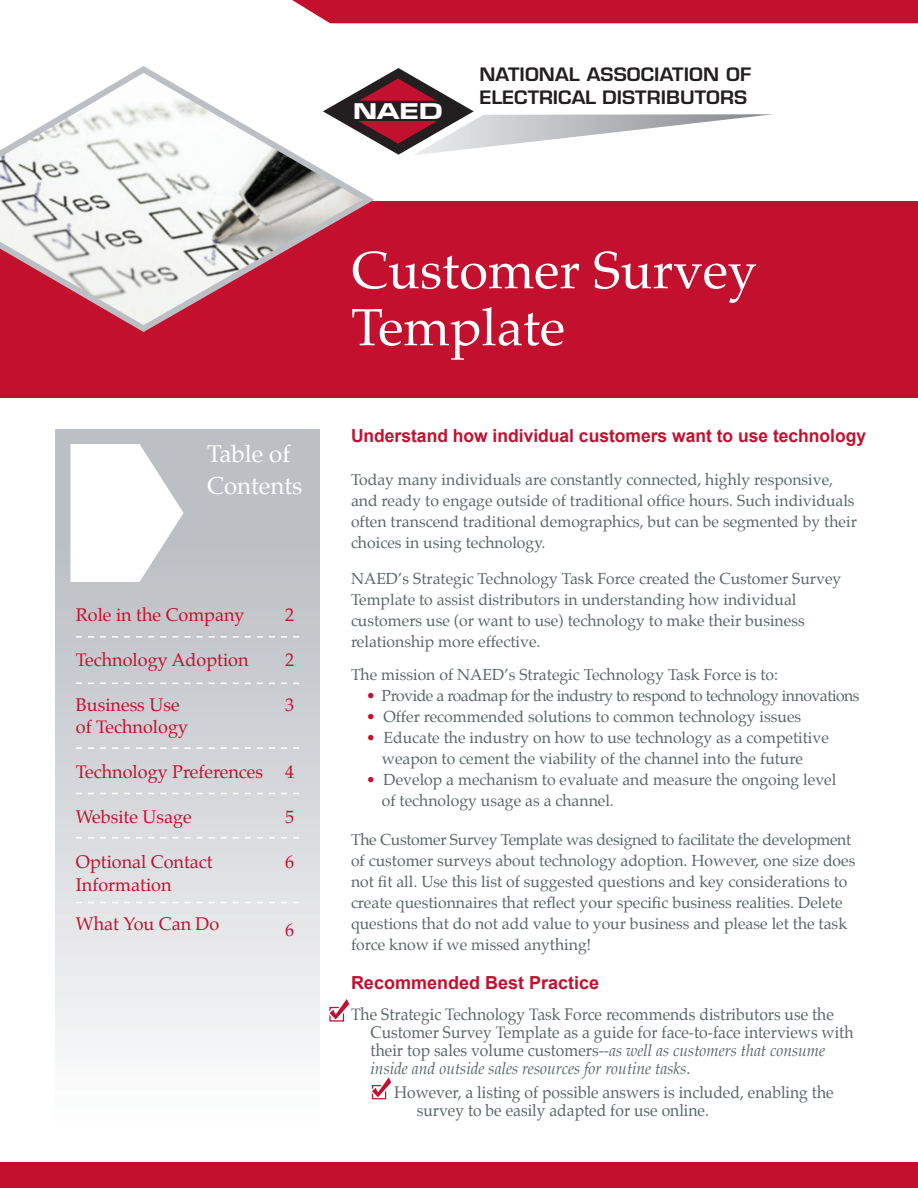
<style>
.page{position:relative;width:918px;height:1188px;background:#fff}
.page>*{position:absolute;margin:0;border:0;box-sizing:border-box;transform-origin:0 0}
.t1{font:52.5px/57px "Palatino";color:#fff}
.t2{font:24px/31.5px "Palatino";color:#fff}
.t3{font:23.85px "Eurose Heavyface";color:#fff}
.t4{font:18px/22.5px "Palatino";color:#c3102f}
.t5{font:700 18px "Arial";color:#c3102f}
.t6{font:600 18px/23.2px "Eurostile";letter-spacing:.005em;color:#231f20;scale:1.08 1}
.t7{font:16.5px/18px "Palatino";color:#5c6569;scale:.95 1}
.t8{font:15.75px/21px "Palatino";color:#5c6569}
.t9{font:15.75px "Palatino";letter-spacing:-.03em;color:#5c6569}
.s1{color:#c3102f}
.s2{font-style:italic}
</style>
<div class="page">
<svg style="left:380px;top:68px;width:392px;height:87px"></svg>
<div style="left:56px;top:429px;width:264px;height:699px;background:linear-gradient(to bottom,#b2b5bb,#fafbfb)"></div>
<div style="left:292px;top:0;width:626px;height:23px;background:#c3102f"></div>
<div style="left:0;top:1162px;width:918px;height:26px;background:#c3102f"></div>
<div style="left:0;top:201px;width:918px;height:197px;background:#c3102f"></div>
<svg style="left:0;top:66px;width:380px;height:266px"></svg>
<svg style="left:70px;top:444px;width:114px;height:138px"></svg>
<svg style="left:76px;top:636px;width:223px;height:2px"></svg>
<svg style="left:76px;top:902px;width:223px;height:1px"></svg>
<svg style="left:76px;top:837px;width:223px;height:1px"></svg>
<svg style="left:76px;top:793px;width:223px;height:1px"></svg>
<svg style="left:76px;top:683px;width:223px;height:1px"></svg>
<svg style="left:76px;top:747px;width:223px;height:2px"></svg>
<svg style="left:329px;top:999px;width:20px;height:20px"></svg>
<div style="left:372px;top:1085px;width:14px;height:14px;border:1px solid #c3102f"></div>
<svg style="left:371px;top:1077px;width:20px;height:20px"></svg>
<h3 class="t3" style="left:354px;top:99px;width:91px">NAED</h3>
<p class="t6" style="left:479px;top:62px;width:253px">NATIONAL ASSOCIATION OF<br>ELECTRICAL DISTRIBUTORS</p>
<h2 class="t2" style="left:207px;top:440px;width:97px">Table of<br>Contents</h2>
<p class="t4" style="left:76px;top:605px;width:170px">Role in the Company</p>
<p class="t4" style="left:76px;top:650px;width:174px">Technology Adoption</p>
<p class="t4" style="left:76px;top:695px;width:114px">Business Use of Technology</p>
<p class="t4" style="left:76px;top:762px;width:189px">Technology Preferences</p>
<p class="t4" style="left:76px;top:807px;width:118px">Website Usage</p>
<p class="t4" style="left:76px;top:852px;width:138px">Optional Contact<br>Information</p>
<p class="t4" style="left:76px;top:914px;width:145px">What You Can Do</p>
<p class="t4" style="left:285px;top:605px;width:10px">2</p>
<p class="t4" style="left:285px;top:650px;width:10px">2</p>
<p class="t4" style="left:285px;top:695px;width:10px">3</p>
<p class="t4" style="left:285px;top:762px;width:10px">4</p>
<p class="t4" style="left:285px;top:807px;width:10px">5</p>
<p class="t4" style="left:285px;top:852px;width:10px">6</p>
<p class="t4" style="left:285px;top:920px;width:10px">6</p>
<h1 class="t1" style="left:351px;top:246px;width:408px">Customer Survey<br>Template</h1>
<p class="t5" style="left:351px;top:424px;width:517px">Understand how individual customers want to use technology</p>
<p class="t8" style="left:351px;top:470px;width:507px">Today many individuals are constantly connected, highly responsive, and ready to engage outside of traditional office hours. Such individuals often transcend traditional demographics, but can be segmented by their choices in using technology.</p>
<p class="t8" style="left:351px;top:569px;width:492px">NAED’s Strategic Technology Task Force created the Customer Survey Template to assist distributors in understanding how individual customers use (or want to use) technology to make their business relationship more effective.</p>
<p class="t8" style="left:351px;top:665px;width:429px">The mission of NAED’s Strategic Technology Task Force is to:</p>
<p class="t9" style="left:366px;top:685px;width:495px"><span class="s1">•</span> Provide a roadmap for the industry to respond to technology innovations</p>
<p class="t8" style="left:366px;top:707px;width:437px"><span class="s1">•</span> Offer recommended solutions to common technology issues</p>
<p class="t8" style="left:382px;top:728px;width:449px;text-indent:-16px"><span class="s1">•</span> Educate the industry on how to use technology as a competitive weapon to cement the viability of the channel into the future</p>
<p class="t8" style="left:382px;top:770px;width:456px;text-indent:-16px"><span class="s1">•</span> Develop a mechanism to evaluate and measure the ongoing level of technology usage as a channel.</p>
<p class="t8" style="left:351px;top:830px;width:506px">The Customer Survey Template was designed to facilitate the development of customer surveys about technology adoption. However, one size does not fit all. Use this list of suggested questions and key considerations to create questionnaires that reflect your specific business realities. Delete questions that do not add value to your business and please let the task force know if we missed anything!</p>
<p class="t5" style="left:351px;top:971px;width:250px">Recommended Best Practice</p>
<p class="t7" style="left:371px;top:1007px;width:510px;text-indent:-20px">The Strategic Technology Task Force recommends distributors use the Customer Survey Template as a guide for face-to-face interviews with their top sales volume customers--<span class="s2">as well as customers that consume inside and outside sales resources for routine tasks</span>.</p>
<p class="t7" style="left:417px;top:1085px;width:440px;text-indent:-23px">However, a listing of possible answers is included, enabling the survey to be easily adapted for use online.</p>
</div>
